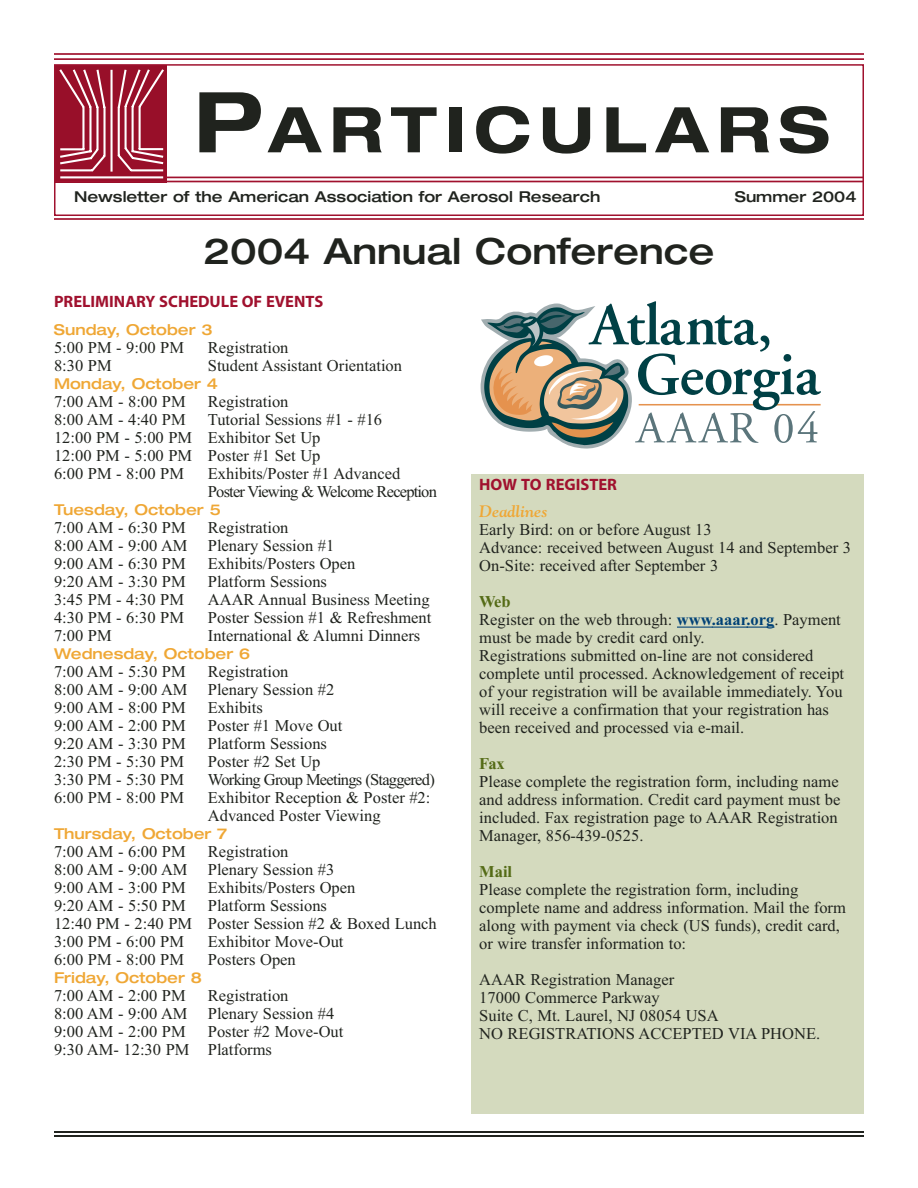
<style>
.page{position:relative;width:918px;height:1188px;background:#fff}
.page>*{position:absolute;margin:0;border:0;box-sizing:border-box;transform-origin:0 0}
.t1{font:700 expanded 63px "Helvetica Neue";letter-spacing:.13em;color:#20231e}
.t2{font:500 expanded 36px "Helvetica Neue";color:#20231e}
.t3{font:16.5px/18px "Times New Roman";color:#20231e}
.t4{font:16.5px/18px "Times New Roman";letter-spacing:-.05em;color:#20231e}
.t5{font:700 16.5px "Myriad";color:#a0112e}
.t6{font:16.5px "Times New Roman";letter-spacing:-.045em;color:#20231e}
.t7{font:italic 700 16.5px "Goudy";color:#efa735}
.t8{font:700 16.5px "Times New Roman";color:#546b16}
.t9{font:500 expanded 15px "Helvetica Neue";color:#efa735}
.t10{font:500 expanded 15px "Helvetica Neue";color:#20231e}
.s1{font-size:84px}
.s2{font-weight:700;color:#546b16}
.s3{font-weight:700;color:#004176}
</style>
<div class="page">
<div style="left:471px;top:474px;width:393px;height:640px;background:#d4dabe"></div>
<hr style="left:54px;top:1131px;width:810px;height:2px;background:#20231e">
<hr style="left:54px;top:1135px;width:810px;height:2px;background:#20231e">
<div style="left:55px;top:66px;width:112px;height:117px;background:#980f29"></div>
<svg style="left:59px;top:69px;width:105px;height:110px"></svg>
<div style="left:54px;top:64px;width:810px;height:152px;border:2px solid #a0112e"></div>
<hr style="left:54px;top:181px;width:810px;height:1px;background:#a0112e">
<hr style="left:54px;top:53px;width:810px;height:2px;background:#a0112e">
<hr style="left:165px;top:177px;width:699px;height:1px;background:#a0112e">
<hr style="left:54px;top:58px;width:810px;height:2px;background:#a0112e">
<hr style="left:54px;top:218px;width:810px;height:2px;background:#a0112e">
<svg style="left:481px;top:301px;width:340px;height:147px"></svg>
<hr style="left:677px;top:627px;width:36px;height:1px;background:#004176">
<hr style="left:712px;top:627px;width:36px;height:1px;background:#004176">
<svg style="left:747px;top:627px;width:27px;height:1px"></svg>
<h1 class="t1" style="left:194px;top:107px;width:638px"><span class="s1">P</span>ARTICULARS</h1>
<p class="t10" style="left:74px;top:191px;width:528px">Newsletter of the American Association for Aerosol Research</p>
<h2 class="t2" style="left:203px;top:238px;width:513px">2004 Annual Conference</h2>
<p class="t5" style="left:54px;top:295px;width:271px">PRELIMINARY SCHEDULE OF EVENTS</p>
<p class="t10" style="left:735px;top:191px;width:123px">Summer 2004</p>
<p class="t9" style="left:54px;top:324px;width:160px">Sunday, October 3</p>
<p class="t3" style="left:54px;top:340px;width:132px">5:00 PM - 9:00 PM</p>
<p class="t3" style="left:208px;top:340px;width:82px">Registration</p>
<p class="t3" style="left:54px;top:358px;width:59px">8:30 PM</p>
<p class="t3" style="left:208px;top:358px;width:196px">Student Assistant Orientation</p>
<p class="t9" style="left:54px;top:378px;width:166px">Monday, October 4</p>
<p class="t3" style="left:54px;top:394px;width:133px">7:00 AM - 8:00 PM</p>
<p class="t3" style="left:208px;top:394px;width:82px">Registration</p>
<p class="t3" style="left:54px;top:412px;width:133px">8:00 AM - 4:40 PM</p>
<p class="t3" style="left:54px;top:412px;width:330px;text-indent:154px">Tutorial Sessions #1 - #16<br>12:00 PM - 5:00 PM Exhibitor Set Up<br>12:00 PM - 5:00 PM Poster #1 Set Up<br>6:00 PM - 8:00 PM</p>
<p class="t4" style="left:208px;top:466px;width:231px">Exhibits/Poster #1 Advanced<br>Poster Viewing &amp; Welcome Reception</p>
<p class="t9" style="left:54px;top:504px;width:168px">Tuesday, October 5</p>
<p class="t3" style="left:54px;top:520px;width:133px">7:00 AM - 6:30 PM</p>
<p class="t3" style="left:54px;top:520px;width:282px;text-indent:154px">Registration<br>8:00 AM - 9:00 AM Plenary Session #1<br>9:00 AM - 6:30 PM</p>
<p class="t3" style="left:208px;top:556px;width:149px">Exhibits/Posters Open</p>
<p class="t3" style="left:54px;top:574px;width:133px">9:20 AM - 3:30 PM</p>
<p class="t3" style="left:208px;top:574px;width:121px">Platform Sessions</p>
<p class="t3" style="left:54px;top:592px;width:132px">3:45 PM - 4:30 PM</p>
<p class="t3" style="left:208px;top:592px;width:223px">AAAR Annual Business Meeting</p>
<p class="t3" style="left:54px;top:610px;width:132px">4:30 PM - 6:30 PM</p>
<p class="t3" style="left:208px;top:610px;width:225px">Poster Session #1 &amp; Refreshment</p>
<p class="t3" style="left:54px;top:628px;width:59px">7:00 PM</p>
<p class="t3" style="left:208px;top:628px;width:214px">International &amp; Alumni Dinners</p>
<p class="t9" style="left:54px;top:648px;width:198px">Wednesday, October 6</p>
<p class="t3" style="left:54px;top:664px;width:133px">7:00 AM - 5:30 PM</p>
<p class="t3" style="left:54px;top:664px;width:282px;text-indent:154px">Registration<br>8:00 AM - 9:00 AM Plenary Session #2<br>9:00 AM - 8:00 PM</p>
<p class="t3" style="left:208px;top:700px;width:57px">Exhibits</p>
<p class="t3" style="left:54px;top:718px;width:133px">9:00 AM - 2:00 PM</p>
<p class="t3" style="left:208px;top:718px;width:136px">Poster #1 Move Out</p>
<p class="t3" style="left:54px;top:736px;width:133px">9:20 AM - 3:30 PM</p>
<p class="t3" style="left:208px;top:736px;width:121px">Platform Sessions</p>
<p class="t3" style="left:54px;top:754px;width:132px">2:30 PM - 5:30 PM</p>
<p class="t3" style="left:208px;top:754px;width:114px">Poster #2 Set Up</p>
<p class="t3" style="left:54px;top:772px;width:132px">3:30 PM - 5:30 PM</p>
<p class="t6" style="left:208px;top:774px;width:228px">Working Group Meetings (Staggered)</p>
<p class="t3" style="left:54px;top:790px;width:132px">6:00 PM - 8:00 PM</p>
<p class="t3" style="left:208px;top:790px;width:224px">Exhibitor Reception &amp; Poster #2:<br>Advanced Poster Viewing</p>
<p class="t9" style="left:54px;top:828px;width:175px">Thursday, October 7</p>
<p class="t3" style="left:54px;top:844px;width:133px">7:00 AM - 6:00 PM</p>
<p class="t3" style="left:54px;top:844px;width:282px;text-indent:154px">Registration<br>8:00 AM - 9:00 AM Plenary Session #3<br>9:00 AM - 3:00 PM</p>
<p class="t3" style="left:208px;top:880px;width:149px">Exhibits/Posters Open</p>
<p class="t3" style="left:54px;top:898px;width:384px;text-indent:154px">Platform Sessions<br>12:40 PM - 2:40 PM Poster Session #2 &amp; Boxed Lunch<br>3:00 PM - 6:00 PM</p>
<p class="t3" style="left:54px;top:898px;width:133px">9:20 AM - 5:50 PM</p>
<p class="t3" style="left:208px;top:934px;width:137px">Exhibitor Move-Out</p>
<p class="t3" style="left:54px;top:952px;width:132px">6:00 PM - 8:00 PM</p>
<p class="t3" style="left:208px;top:952px;width:89px">Posters Open</p>
<p class="t9" style="left:54px;top:972px;width:149px">Friday, October 8</p>
<p class="t3" style="left:54px;top:988px;width:133px">7:00 AM - 2:00 PM</p>
<p class="t3" style="left:54px;top:988px;width:282px;text-indent:154px">Registration<br>8:00 AM - 9:00 AM Plenary Session #4<br>9:00 AM - 2:00 PM</p>
<p class="t3" style="left:54px;top:1024px;width:291px;text-indent:154px">Poster #2 Move-Out<br>9:30 AM- 12:30 PM Platforms</p>
<p class="t5" style="left:479px;top:478px;width:139px">HOW TO REGISTER</p>
<p class="t7" style="left:479px;top:505px;width:70px">Deadlines</p>
<p class="t3" style="left:479px;top:523px;width:373px">Early Bird: on or before August 13<br>Advance: received between August 14 and September 3<br>On-Site: received after September 3</p>
<p class="t3" style="left:479px;top:595px;width:366px"><span class="s2">Web<br></span>Register on the web through: <span class="s3">www.aaar.org</span>. Payment must be made by credit card only.<br>Registrations submitted on-line are not considered complete until processed. Acknowledgement of receipt of your registration will be available immediately. You will receive a confirmation that your registration has been received and processed via e-mail.</p>
<p class="t8" style="left:479px;top:758px;width:27px">Fax</p>
<p class="t3" style="left:479px;top:775px;width:363px">Please complete the registration form, including name and address information. Credit card payment must be included. Fax registration page to AAAR Registration Manager, 856-439-0525.</p>
<p class="t8" style="left:479px;top:866px;width:34px">Mail</p>
<p class="t3" style="left:479px;top:883px;width:368px">Please complete the registration form, including complete name and address information. Mail the form along with payment via check (US funds), credit card, or wire transfer information to:</p>
<p class="t3" style="left:479px;top:973px;width:342px">AAAR Registration Manager<br>17000 Commerce Parkway<br>Suite C, Mt. Laurel, NJ 08054 USA<br>NO REGISTRATIONS ACCEPTED VIA PHONE.</p>
</div>
